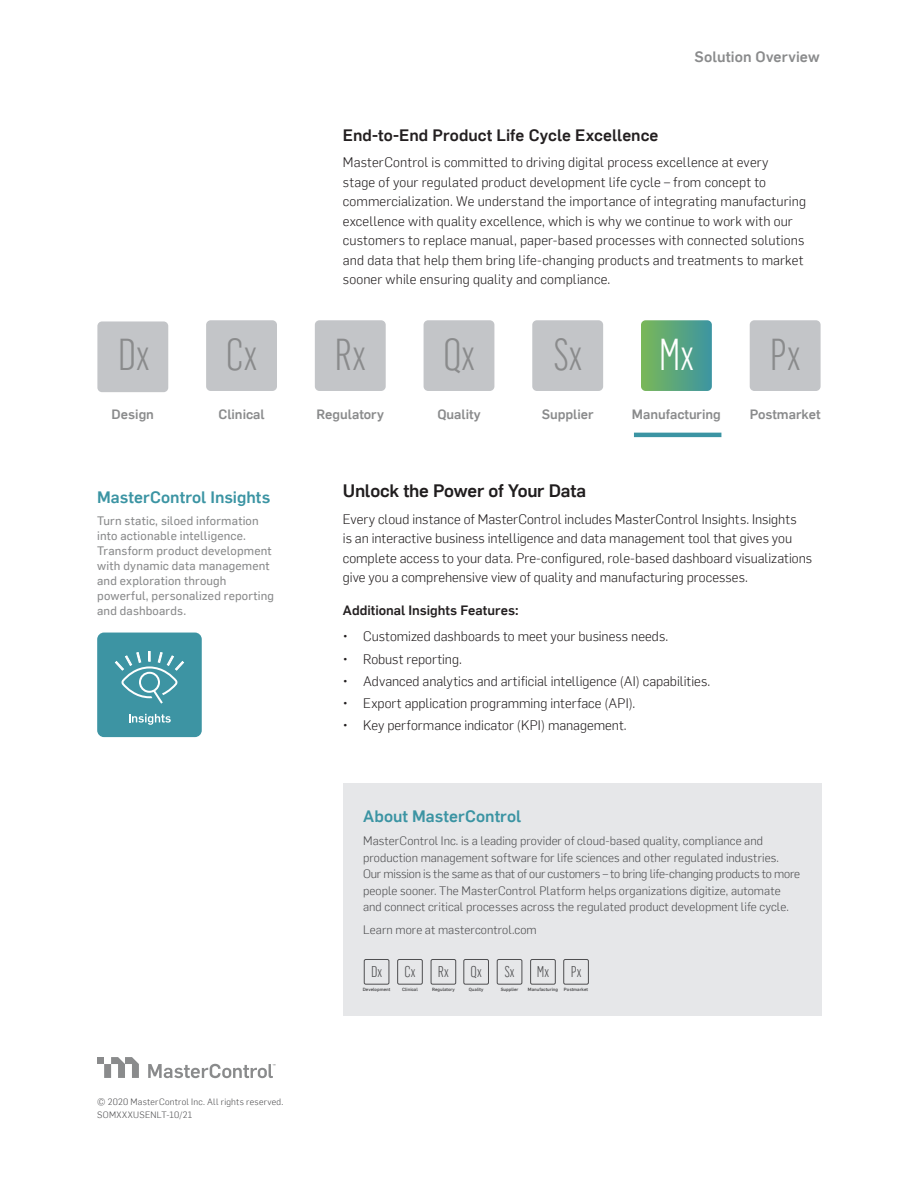
<style>
.page{position:relative;width:918px;height:1188px;background:#fff}
.page>*{position:absolute;margin:0;border:0;box-sizing:border-box;transform-origin:0 0}
.t1{font:300 43.5px "Flama Condensed";color:#8a8b8c}
.t2{font:300 43.5px "Flama Condensed";color:#fff}
.t3{font:500 18px "Flama";letter-spacing:-.01em;color:#201d1e}
.t4{font:500 16.5px "Flama";letter-spacing:.005em;color:#3b94a3}
.t5{font:500 16.5px "Flama";letter-spacing:.005em;color:#231f20}
.t6{font:300 15.15px "Flama Condensed";color:#4e4e50}
.t7{font:500 15px "Flama";letter-spacing:.005em;color:#8a8b8c}
.t8{font:300 13.5px/19.5px "Flama";letter-spacing:.005em;color:#231f20}
.t9{font:500 13.5px "Flama";color:#8a8b8c}
.t10{font:500 13.5px "Flama";color:#231f20}
.t11{font:300 12px/16.5px "Flama";letter-spacing:.005em;color:#4e4e50}
.t12{font:12px/15px "Flama Basic";letter-spacing:.015em;color:#8a8b8c}
.t13{font:300 9px/13.5px "Flama";letter-spacing:.03em;color:#4e4e50}
.t14{font:500 4.65px "Flama";color:#4e4e50}
</style>
<div class="page">
<div style="left:97px;top:1057px;width:7px;height:7px;background:#8a8b8c"></div>
<svg style="left:104px;top:1057px;width:35px;height:21px"></svg>
<svg style="left:148px;top:1064px;width:127px;height:14px"></svg>
<div style="left:97px;top:321px;width:71px;height:71px;background:#c3c5c8;border-radius:5px"></div>
<div style="left:206px;top:320px;width:71px;height:71px;background:#c3c5c8;border-radius:5px"></div>
<div style="left:315px;top:320px;width:71px;height:71px;background:#c3c5c8;border-radius:5px"></div>
<div style="left:424px;top:320px;width:70px;height:71px;background:#c3c5c8;border-radius:5px"></div>
<div style="left:532px;top:320px;width:71px;height:71px;background:#c3c5c8;border-radius:5px"></div>
<svg style="left:641px;top:320px;width:71px;height:71px;background:#5ca67d"></svg>
<div style="left:750px;top:320px;width:71px;height:71px;background:#c3c5c8;border-radius:5px"></div>
<hr style="left:634px;top:433px;width:87px;height:4px;background:#3b94a3">
<div style="left:343px;top:784px;width:478px;height:232px;background:#e6e7e9"></div>
<svg style="left:397px;top:959px;width:192px;height:26px"></svg>
<div style="left:364px;top:959px;width:25px;height:25px;border:1px solid #4e4e50;border-radius:2px"></div>
<div style="left:530px;top:959px;width:26px;height:25px;border:1px solid #4e4e50;border-radius:2px"></div>
<div style="left:497px;top:959px;width:25px;height:25px;border:1px solid #4e4e50;border-radius:2px"></div>
<div style="left:97px;top:633px;width:105px;height:104px;background:#3d94a3;border-radius:7px"></div>
<svg style="left:115px;top:651px;width:69px;height:53px"></svg>
<svg style="left:129px;top:714px;width:42px;height:11px"></svg>
<h1 class="t1" style="left:118px;top:328px;width:33px">Dx</h1>
<p class="t9" style="left:112px;top:405px;width:44px">Design</p>
<h1 class="t1" style="left:226px;top:328px;width:33px">Cx</h1>
<p class="t9" style="left:218px;top:405px;width:48px">Clinical</p>
<p class="t4" style="left:97px;top:486px;width:175px">MasterControl Insights</p>
<p class="t12" style="left:97px;top:513px;width:178px">Turn static, siloed information into actionable intelligence.<br>Transform product development with dynamic data management and exploration through powerful, personalized reporting and dashboards.</p>
<p class="t7" style="left:695px;top:46px;width:127px">Solution Overview</p>
<p class="t5" style="left:343px;top:123px;width:317px">End-to-End Product Life Cycle Excellence</p>
<p class="t8" style="left:343px;top:152px;width:465px">MasterControl is committed to driving digital process excellence at every<br>stage of your regulated product development life cycle – from concept to commercialization. We understand the importance of integrating manufacturing excellence with quality excellence, which is why we continue to work with our customers to replace manual, paper-based processes with connected solutions and data that help them bring life-changing products and treatments to market sooner while ensuring quality and compliance.</p>
<h1 class="t1" style="left:335px;top:328px;width:33px">Rx</h1>
<p class="t9" style="left:317px;top:405px;width:69px">Regulatory</p>
<h1 class="t1" style="left:443px;top:328px;width:33px">Qx</h1>
<p class="t9" style="left:437px;top:405px;width:45px">Quality</p>
<h1 class="t1" style="left:553px;top:328px;width:31px">Sx</h1>
<p class="t9" style="left:542px;top:405px;width:53px">Supplier</p>
<h1 class="t2" style="left:659px;top:328px;width:37px">Mx</h1>
<p class="t9" style="left:632px;top:405px;width:90px">Manufacturing</p>
<h1 class="t1" style="left:770px;top:328px;width:32px">Px</h1>
<p class="t9" style="left:750px;top:405px;width:72px">Postmarket</p>
<p class="t3" style="left:343px;top:478px;width:245px">Unlock the Power of Your Data</p>
<p class="t8" style="left:343px;top:508px;width:471px">Every cloud instance of MasterControl includes MasterControl Insights. Insights<br>is an interactive business intelligence and data management tool that gives you complete access to your data. Pre-configured, role-based dashboard visualizations give you a comprehensive view of quality and manufacturing processes.</p>
<p class="t10" style="left:343px;top:601px;width:177px">Additional Insights Features:</p>
<p class="t8" style="left:343px;top:626px;width:327px">• Customized dashboards to meet your business needs.</p>
<p class="t8" style="left:343px;top:648px;width:121px">• Robust reporting.</p>
<p class="t8" style="left:343px;top:671px;width:369px">• Advanced analytics and artificial intelligence (AI) capabilities.</p>
<p class="t8" style="left:343px;top:693px;width:294px">• Export application programming interface (API).</p>
<p class="t8" style="left:343px;top:715px;width:285px">• Key performance indicator (KPI) management.</p>
<p class="t4" style="left:363px;top:804px;width:160px">About MasterControl</p>
<p class="t11" style="left:363px;top:832px;width:439px">MasterControl Inc. is a leading provider of cloud-based quality, compliance and production management software for life sciences and other regulated industries.<br>Our mission is the same as that of our customers – to bring life-changing products to more people sooner. The MasterControl Platform helps organizations digitize, automate and connect critical processes across the regulated product development life cycle.</p>
<p class="t11" style="left:363px;top:921px;width:175px">Learn more at mastercontrol.com</p>
<p class="t6" style="left:371px;top:962px;width:13px">Dx</p>
<p class="t14" style="left:363px;top:986px;width:29px">Development</p>
<p class="t6" style="left:405px;top:962px;width:12px">Cx</p>
<p class="t6" style="left:438px;top:962px;width:12px">Rx</p>
<p class="t6" style="left:471px;top:962px;width:13px">Qx</p>
<p class="t6" style="left:571px;top:962px;width:12px">Px</p>
<p class="t6" style="left:504px;top:962px;width:12px">Sx</p>
<p class="t6" style="left:537px;top:962px;width:14px">Mx</p>
<p class="t14" style="left:402px;top:986px;width:17px">Clinical</p>
<p class="t14" style="left:432px;top:986px;width:24px">Regulatory</p>
<p class="t14" style="left:469px;top:986px;width:16px">Quality</p>
<p class="t14" style="left:564px;top:986px;width:26px">Postmarket</p>
<p class="t14" style="left:501px;top:986px;width:19px">Supplier</p>
<p class="t14" style="left:528px;top:986px;width:32px">Manufacturing</p>
<p class="t13" style="left:97px;top:1094px;width:188px">© 2020 MasterControl Inc. All rights reserved.<br>SOMXXXUSENLT-10/21</p>
</div>
